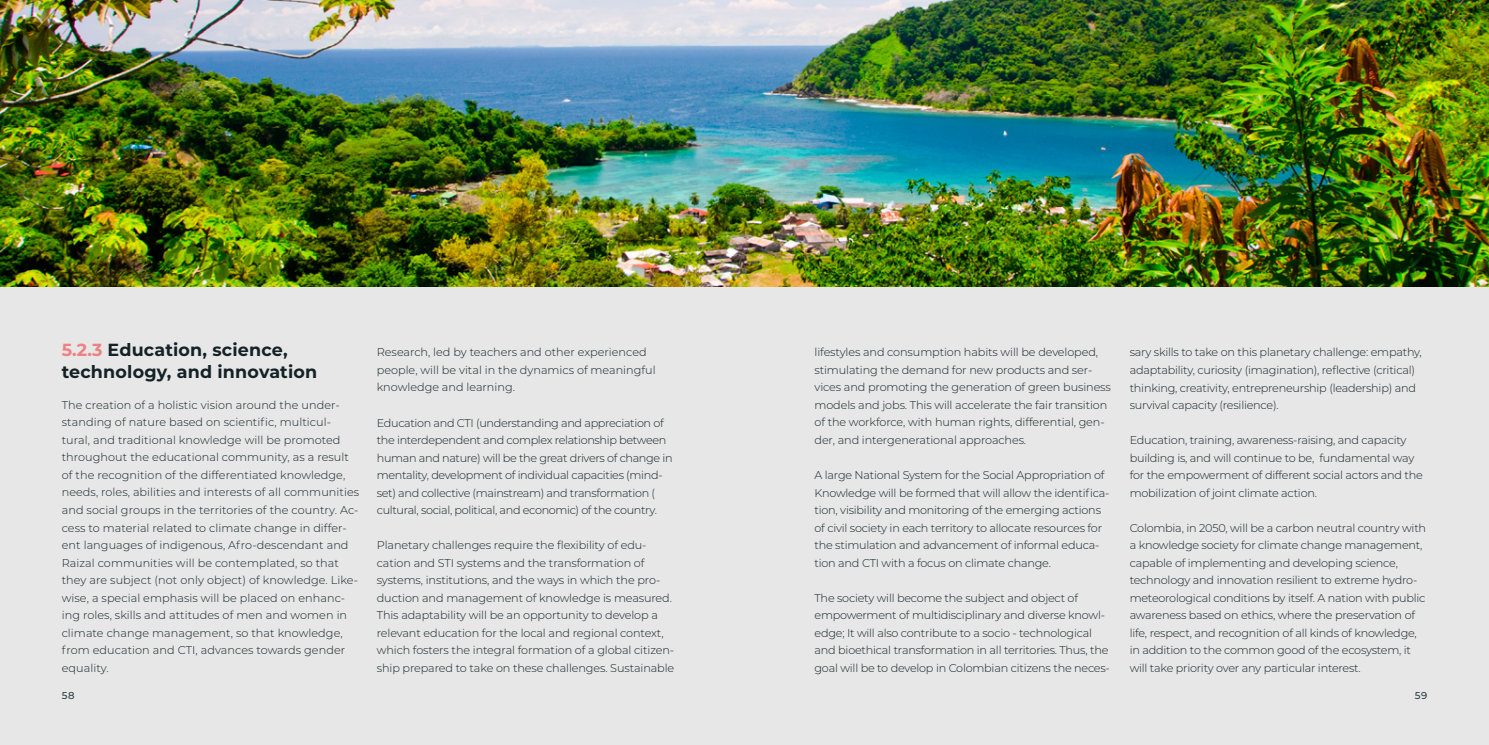
<style>
.page{position:relative;width:1489px;height:745px;background:#fff}
.page>*{position:absolute;margin:0;border:0;box-sizing:border-box;transform-origin:0 0}
.t1{font:700 17.5px/21.2px "Montserrat";letter-spacing:.01em;color:#142127}
.t2{font:300 11.25px/17.5px "Montserrat";letter-spacing:-.02em;color:#142127}
.t3{font:300 11.25px/17.5px "Montserrat";letter-spacing:.005em;color:#142127}
.t4{font:300 11.25px/17.5px "Montserrat";color:#142127}
.t5{font:500 10px "Montserrat";color:#2e3f47}
.s1{color:#ef8084}
</style>
<div class="page">
<div style="left:0;top:0;width:1488px;height:744px;background:#e6e7e6"></div>
<img style="left:0;top:0;width:1488px;height:286px">
<h1 class="t1" style="left:62px;top:338px;width:257px"><span class="s1">5.2.3</span> Education, science, technology, and innovation</h1>
<p class="t3" style="left:62px;top:395px;width:299px">The creation of a holistic vision around the under&shy;standing of nature based on scientific, multicul&shy;tural, and traditional knowledge will be promoted throughout the educational community, as a result of the recognition of the differentiated knowledge, needs, roles, abilities and interests of all communities and social groups in the territories of the country. Ac&shy;cess to material related to climate change in differ&shy;ent languages of indigenous, Afro-descendant and Raizal communities will be contemplated, so that they are subject (not only object) of knowledge. Like&shy;wise, a special emphasis will be placed on enhanc&shy;ing roles, skills and attitudes of men and women in climate change management, so that knowledge, from education and CTI, advances towards gender equality.</p>
<p class="t4" style="left:377px;top:343px;width:280px">Research, led by teachers and other experienced people, will be vital in the dynamics of meaningful knowledge and learning.</p>
<p class="t2" style="left:377px;top:413px;width:297px">Education and CTI (understanding and appreciation of the interdependent and complex relationship between human and nature) will be the great drivers of change in mentality, development of individual capacities (mind&shy;set) and collective (mainstream) and transformation ( cultural, social, political, and economic) of the country.</p>
<p class="t2" style="left:377px;top:535px;width:299px">Planetary challenges require the flexibility of edu&shy;cation and STI systems and the transformation of systems, institutions, and the ways in which the pro&shy;duction and management of knowledge is measured.<br>This adaptability will be an opportunity to develop a relevant education for the local and regional context, which fosters the integral formation of a global citizen&shy;ship prepared to take on these challenges. Sustainable</p>
<p class="t2" style="left:814px;top:343px;width:298px">lifestyles and consumption habits will be developed, stimulating the demand for new products and ser&shy;vices and promoting the generation of green business models and jobs. This will accelerate the fair transition of the workforce, with human rights, differential, gen&shy;der, and intergenerational approaches.</p>
<p class="t2" style="left:814px;top:465px;width:296px">A large National System for the Social Appropriation of Knowledge will be formed that will allow the identifica&shy;tion, visibility and monitoring of the emerging actions of civil society in each territory to allocate resources for the stimulation and advancement of informal educa&shy;tion and CTI with a focus on climate change.</p>
<p class="t2" style="left:814px;top:588px;width:297px">The society will become the subject and object of empowerment of multidisciplinary and diverse knowl&shy;edge; It will also contribute to a socio - technological and bioethical transformation in all territories. Thus, the goal will be to develop in Colombian citizens the neces-</p>
<p class="t2" style="left:1129px;top:343px;width:293px">sary skills to take on this planetary challenge: empathy, adaptability, curiosity (imagination), reflective (critical) thinking, creativity, entrepreneurship (leadership) and survival capacity (resilience).</p>
<p class="t2" style="left:1129px;top:430px;width:295px">Education, training, awareness-raising, and capacity building is, and will continue to be, fundamental way for the empowerment of different social actors and the mobilization of joint climate action.</p>
<p class="t2" style="left:1129px;top:518px;width:298px">Colombia, in 2050, will be a carbon neutral country with a knowledge society for climate change management, capable of implementing and developing science, technology and innovation resilient to extreme hydro&shy;meteorological conditions by itself. A nation with public awareness based on ethics, where the preservation of life, respect, and recognition of all kinds of knowledge, in addition to the common good of the ecosystem, it will take priority over any particular interest.</p>
<p class="t5" style="left:62px;top:687px;width:14px">58</p>
<p class="t5" style="left:1414px;top:687px;width:14px">59</p>
</div>
